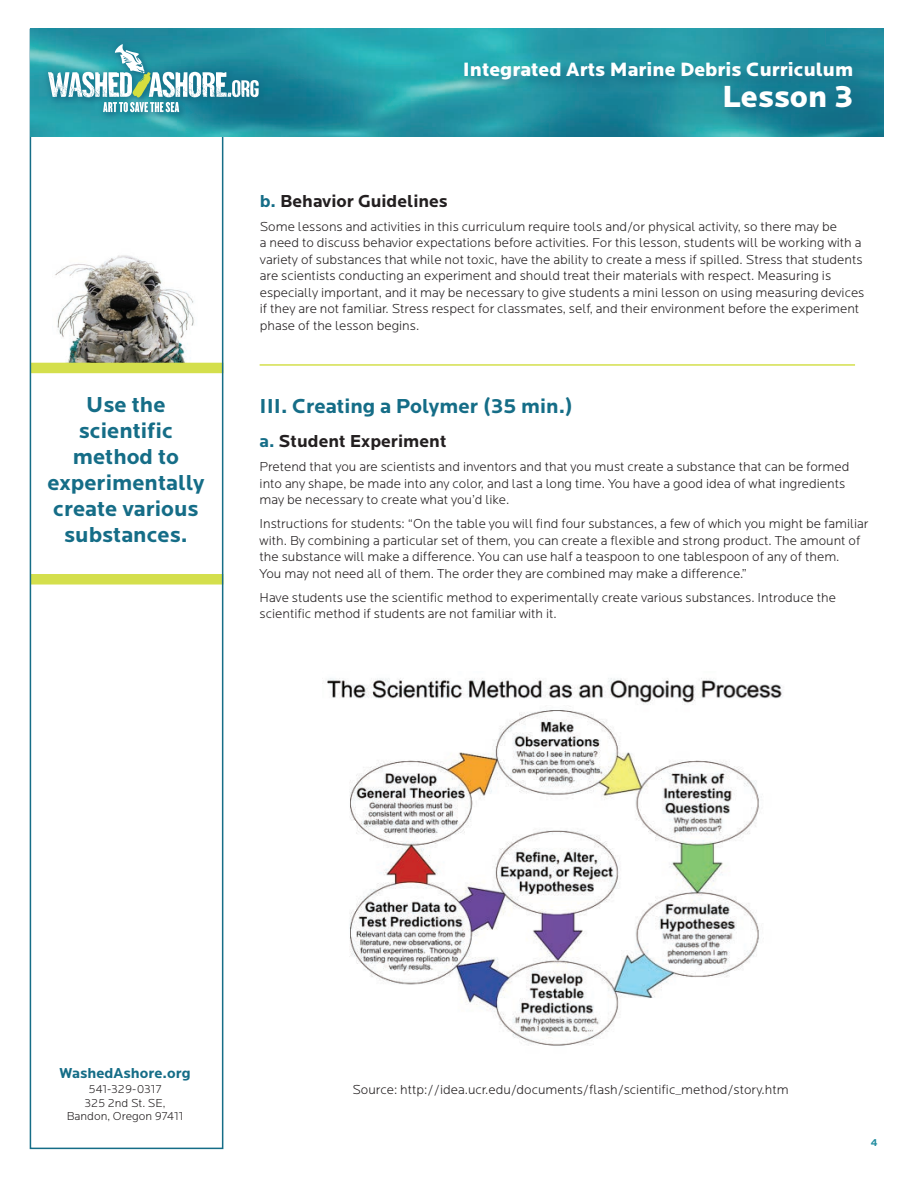
<style>
.page{position:relative;width:918px;height:1188px;background:#fff}
.page>*{position:absolute;margin:0;border:0;box-sizing:border-box;transform-origin:0 0}
.t1{font:900 31.65px "Locator";color:#fff}
.t2{font:700 22.5px/26.1px "Locator";color:#156d87;text-align:center}
.t3{font:700 21px "Locator";color:#156d87}
.t4{font:900 20.1px "Locator";color:#fff}
.t5{font:700 18px "Locator";color:#231f20}
.t6{font:700 15px "Locator";color:#156d87}
.t7{font:300 13.5px/16.5px "Locator";color:#231f20}
.t8{font:300 12px/13.5px "Locator";color:#231f20;text-align:center}
.t9{font:700 10.5px "Locator";color:#238da0}
.s1{color:#156d87}
</style>
<div class="page">
<img style="left:52px;top:255px;width:146px;height:108px">
<div style="left:30px;top:363px;width:193px;height:10px;background:#d4df4c"></div>
<div style="left:30px;top:574px;width:193px;height:11px;background:#d4df4c"></div>
<div style="left:30px;top:29px;width:193px;height:1120px;border:2px solid #156d87"></div>
<img style="left:30px;top:29px;width:853px;height:108px">
<div style="left:46px;top:42px;width:221px;height:79px;background:#156d87;opacity:.75"></div>
<div style="left:42px;top:38px;width:223px;height:81px;background:#156d87;opacity:.75"></div>
<svg style="left:48px;top:44px;width:211px;height:68px"></svg>
<svg style="left:461px;top:58px;width:407px;height:65px;background:#208a9c"></svg>
<hr style="left:260px;top:364px;width:595px;height:2px;background:#d4df4c">
<img style="left:327px;top:678px;width:455px;height:368px">
<h2 class="t2" style="left:47px;top:391px;width:159px">Use the scientific method to experimentally create various substances.</h2>
<h3 class="t4" style="left:463px;top:57px;width:392px">Integrated Arts Marine Debris Curriculum</h3>
<h1 class="t1" style="left:722px;top:78px;width:133px">Lesson 3</h1>
<h3 class="t5" style="left:260px;top:191px;width:190px"><span class="s1">b.</span> Behavior Guidelines</h3>
<p class="t7" style="left:260px;top:219px;width:606px">Some lessons and activities in this curriculum require tools and/or physical activity, so there may be<br>a need to discuss behavior expectations before activities. For this lesson, students will be working with a variety of substances that while not toxic, have the ability to create a mess if spilled. Stress that students are scientists conducting an experiment and should treat their materials with respect. Measuring is especially important, and it may be necessary to give students a mini lesson on using measuring devices if they are not familiar. Stress respect for classmates, self, and their environment before the experiment phase of the lesson begins.</p>
<h3 class="t3" style="left:260px;top:394px;width:315px">III. Creating a Polymer (35 min.)</h3>
<h3 class="t5" style="left:260px;top:431px;width:188px"><span class="s1">a.</span> Student Experiment</h3>
<p class="t7" style="left:260px;top:459px;width:591px">Pretend that you are scientists and inventors and that you must create a substance that can be formed into any shape, be made into any color, and last a long time. You have a good idea of what ingredients may be necessary to create what you’d like.</p>
<p class="t7" style="left:260px;top:516px;width:610px">Instructions for students: “On the table you will find four substances, a few of which you might be familiar with. By combining a particular set of them, you can create a flexible and strong product. The amount of the substance will make a difference. You can use half a teaspoon to one tablespoon of any of them.<br>You may not need all of them. The order they are combined may make a difference.”</p>
<p class="t7" style="left:260px;top:590px;width:578px">Have students use the scientific method to experimentally create various substances. Introduce the scientific method if students are not familiar with it.</p>
<p class="t6" style="left:59px;top:1065px;width:133px">WashedAshore.org</p>
<p class="t8" style="left:67px;top:1083px;width:118px">541-329-0317<br>325 2nd St. SE,<br>Bandon, Oregon 97411</p>
<p class="t7" style="left:353px;top:1081px;width:438px">Source: http://idea.ucr.edu/documents/flash/scientific_method/story.htm</p>
<p class="t9" style="left:871px;top:1136px;width:8px">4</p>
</div>
